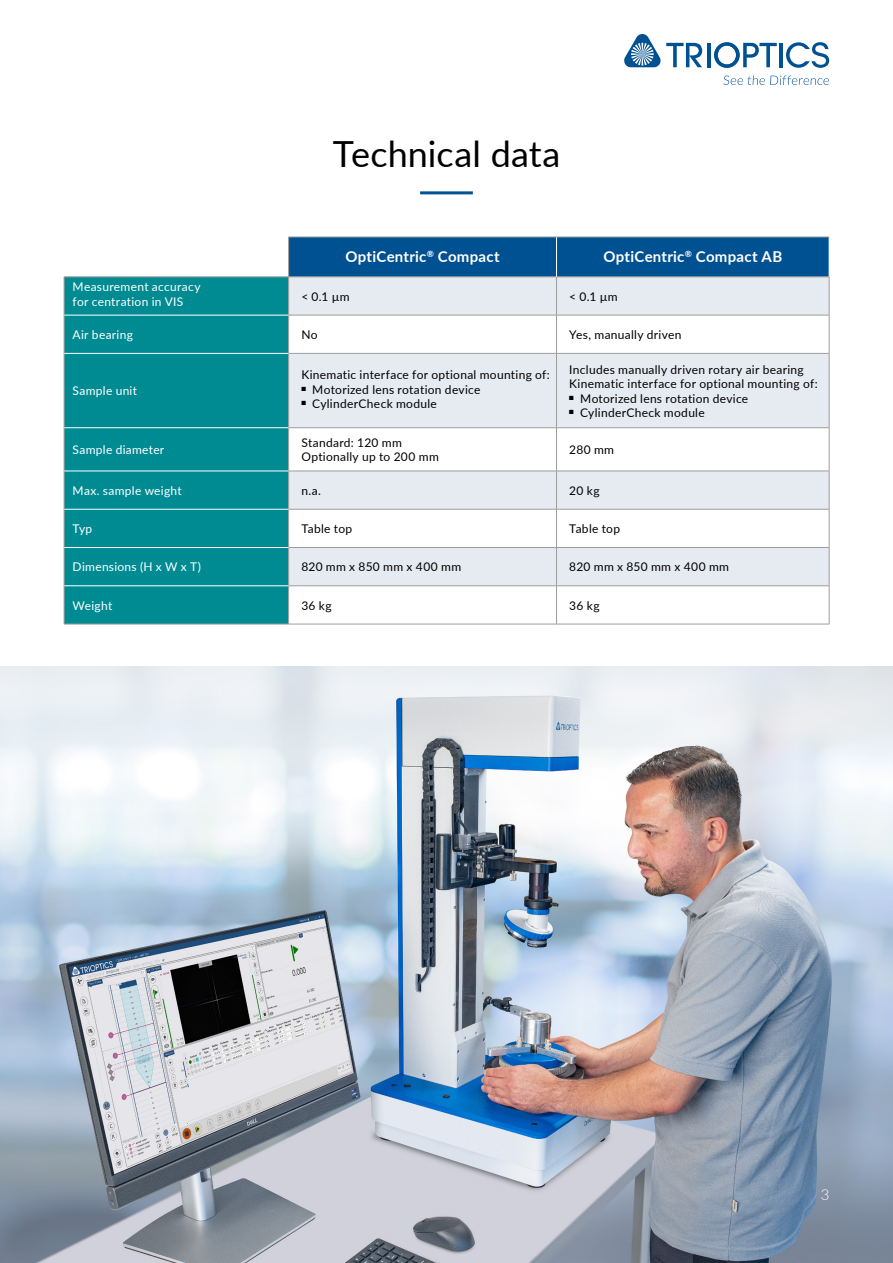
<style>
.page{position:relative;width:893px;height:1263px;background:#fff}
.page>*{position:absolute;margin:0;border:0;box-sizing:border-box;transform-origin:0 0}
.t1{font:36px "Lato";color:#000}
.t2{font:700 15px "Lato";letter-spacing:.02em;color:#fff}
.t3{font:300 15px "Lato";color:#fff}
.t4{font:12px/14.4px "Lato";letter-spacing:.025em;color:#000}
.t5{font:12px/14.4px "Lato";letter-spacing:.025em;color:#fff}
</style>
<div class="page">
<hr style="left:707px;top:43px;width:3px;height:24px;background:#005192">
<svg style="left:714px;top:42px;width:63px;height:26px"></svg>
<hr style="left:779px;top:43px;width:4px;height:24px;background:#005192">
<svg style="left:786px;top:42px;width:43px;height:26px"></svg>
<svg style="left:624px;top:34px;width:78px;height:33px"></svg>
<svg style="left:723px;top:75px;width:106px;height:10px"></svg>
<div style="left:289px;top:238px;width:540px;height:39px;background:#005192"></div>
<div style="left:65px;top:278px;width:223px;height:346px;background:#008b93"></div>
<div style="left:289px;top:278px;width:540px;height:307px;background:#e6eaf1"></div>
<svg style="left:289px;top:316px;width:540px;height:231px"></svg>
<svg style="left:289px;top:586px;width:540px;height:38px"></svg>
<hr style="left:288px;top:237px;width:268px;height:1px;background:#9d9d9c">
<hr style="left:288px;top:237px;width:1px;height:40px;background:#9d9d9c">
<hr style="left:556px;top:237px;width:273px;height:1px;background:#9d9d9c">
<hr style="left:289px;top:277px;width:267px;height:1px;background:#9d9d9c">
<hr style="left:556px;top:277px;width:273px;height:1px;background:#9d9d9c">
<hr style="left:556px;top:237px;width:1px;height:40px;background:#fff">
<hr style="left:64px;top:277px;width:225px;height:1px;background:#9d9d9c">
<hr style="left:64px;top:277px;width:1px;height:38px;background:#9d9d9c">
<hr style="left:288px;top:277px;width:1px;height:38px;background:#9d9d9c">
<hr style="left:556px;top:277px;width:1px;height:38px;background:#9d9d9c">
<hr style="left:829px;top:277px;width:1px;height:38px;background:#9d9d9c">
<hr style="left:64px;top:315px;width:1px;height:38px;background:#9d9d9c">
<hr style="left:288px;top:315px;width:268px;height:1px;background:#9d9d9c">
<hr style="left:288px;top:315px;width:1px;height:38px;background:#9d9d9c">
<hr style="left:556px;top:315px;width:273px;height:1px;background:#9d9d9c">
<hr style="left:556px;top:315px;width:1px;height:38px;background:#9d9d9c">
<hr style="left:829px;top:315px;width:1px;height:38px;background:#9d9d9c">
<hr style="left:64px;top:353px;width:1px;height:75px;background:#9d9d9c">
<hr style="left:288px;top:353px;width:268px;height:1px;background:#9d9d9c">
<hr style="left:288px;top:354px;width:1px;height:74px;background:#9d9d9c">
<hr style="left:556px;top:353px;width:273px;height:1px;background:#9d9d9c">
<hr style="left:556px;top:354px;width:1px;height:74px;background:#9d9d9c">
<hr style="left:829px;top:354px;width:1px;height:74px;background:#9d9d9c">
<hr style="left:64px;top:428px;width:1px;height:43px;background:#9d9d9c">
<hr style="left:288px;top:427px;width:268px;height:1px;background:#9d9d9c">
<hr style="left:288px;top:428px;width:1px;height:43px;background:#9d9d9c">
<hr style="left:556px;top:427px;width:273px;height:1px;background:#9d9d9c">
<hr style="left:556px;top:428px;width:1px;height:43px;background:#9d9d9c">
<hr style="left:829px;top:428px;width:1px;height:43px;background:#9d9d9c">
<hr style="left:64px;top:471px;width:1px;height:38px;background:#9d9d9c">
<hr style="left:288px;top:471px;width:268px;height:1px;background:#9d9d9c">
<hr style="left:288px;top:471px;width:1px;height:38px;background:#9d9d9c">
<hr style="left:556px;top:471px;width:273px;height:1px;background:#9d9d9c">
<hr style="left:556px;top:471px;width:1px;height:38px;background:#9d9d9c">
<hr style="left:829px;top:471px;width:1px;height:38px;background:#9d9d9c">
<hr style="left:64px;top:509px;width:1px;height:38px;background:#9d9d9c">
<hr style="left:288px;top:509px;width:268px;height:1px;background:#9d9d9c">
<hr style="left:288px;top:509px;width:1px;height:38px;background:#9d9d9c">
<hr style="left:556px;top:509px;width:273px;height:1px;background:#9d9d9c">
<hr style="left:556px;top:509px;width:1px;height:38px;background:#9d9d9c">
<hr style="left:829px;top:509px;width:1px;height:38px;background:#9d9d9c">
<hr style="left:64px;top:547px;width:1px;height:39px;background:#9d9d9c">
<hr style="left:288px;top:547px;width:268px;height:1px;background:#9d9d9c">
<hr style="left:288px;top:548px;width:1px;height:38px;background:#9d9d9c">
<hr style="left:556px;top:547px;width:273px;height:1px;background:#9d9d9c">
<hr style="left:556px;top:548px;width:1px;height:38px;background:#9d9d9c">
<hr style="left:829px;top:548px;width:1px;height:38px;background:#9d9d9c">
<hr style="left:64px;top:586px;width:1px;height:38px;background:#9d9d9c">
<hr style="left:288px;top:585px;width:268px;height:1px;background:#9d9d9c">
<hr style="left:288px;top:586px;width:1px;height:38px;background:#9d9d9c">
<hr style="left:556px;top:585px;width:273px;height:1px;background:#9d9d9c">
<hr style="left:556px;top:586px;width:1px;height:38px;background:#9d9d9c">
<hr style="left:829px;top:586px;width:1px;height:38px;background:#9d9d9c">
<hr style="left:64px;top:624px;width:225px;height:1px;background:#9d9d9c">
<hr style="left:289px;top:624px;width:267px;height:1px;background:#9d9d9c">
<hr style="left:556px;top:624px;width:273px;height:1px;background:#9d9d9c">
<hr style="left:64px;top:315px;width:224px;height:1px;background:#fff">
<hr style="left:64px;top:353px;width:224px;height:1px;background:#fff">
<hr style="left:64px;top:427px;width:224px;height:1px;background:#fff">
<hr style="left:64px;top:471px;width:224px;height:1px;background:#fff">
<hr style="left:64px;top:509px;width:224px;height:1px;background:#fff">
<hr style="left:64px;top:547px;width:224px;height:1px;background:#fff">
<hr style="left:64px;top:585px;width:224px;height:1px;background:#fff">
<img style="left:0;top:666px;width:893px;height:597px">
<hr style="left:420px;top:191px;width:53px;height:3px;background:#005192">
<h1 class="t1" style="left:333px;top:128px;width:229px">Technical data</h1>
<p class="t2" style="left:345px;top:245px;width:156px">OptiCentric<sup>®</sup> Compact</p>
<p class="t2" style="left:603px;top:245px;width:180px">OptiCentric<sup>®</sup> Compact AB</p>
<p class="t5" style="left:73px;top:279px;width:129px">Measurement accuracy for centration in VIS</p>
<p class="t4" style="left:301px;top:289px;width:50px">&lt; 0.1 µm</p>
<p class="t4" style="left:569px;top:289px;width:50px">&lt; 0.1 µm</p>
<p class="t5" style="left:73px;top:327px;width:62px">Air bearing</p>
<p class="t4" style="left:301px;top:327px;width:18px">No</p>
<p class="t4" style="left:569px;top:327px;width:114px">Yes, manually driven</p>
<p class="t5" style="left:73px;top:383px;width:66px">Sample unit</p>
<p class="t4" style="left:301px;top:367px;width:250px">Kinematic interface for optional mounting of:</p>
<p class="t4" style="left:301px;top:382px;width:181px">■ Motorized lens rotation device</p>
<p class="t4" style="left:301px;top:396px;width:137px">■ CylinderCheck module</p>
<p class="t4" style="left:569px;top:362px;width:250px">Includes manually driven rotary air bearing<br>Kinematic interface for optional mounting of:</p>
<p class="t4" style="left:569px;top:390px;width:181px">■ Motorized lens rotation device</p>
<p class="t4" style="left:569px;top:405px;width:137px">■ CylinderCheck module</p>
<p class="t5" style="left:73px;top:442px;width:93px">Sample diameter</p>
<p class="t4" style="left:301px;top:435px;width:139px">Standard: 120 mm<br>Optionally up to 200 mm</p>
<p class="t4" style="left:569px;top:442px;width:46px">280 mm</p>
<p class="t5" style="left:73px;top:483px;width:111px">Max. sample weight</p>
<p class="t4" style="left:301px;top:483px;width:21px">n.a.</p>
<p class="t4" style="left:569px;top:483px;width:32px">20 kg</p>
<p class="t5" style="left:73px;top:521px;width:21px">Typ</p>
<p class="t4" style="left:301px;top:521px;width:52px">Table top</p>
<p class="t4" style="left:569px;top:521px;width:52px">Table top</p>
<p class="t5" style="left:73px;top:559px;width:130px">Dimensions (H x W x T)</p>
<p class="t4" style="left:301px;top:559px;width:161px">820 mm x 850 mm x 400 mm</p>
<p class="t4" style="left:569px;top:559px;width:161px">820 mm x 850 mm x 400 mm</p>
<p class="t5" style="left:73px;top:598px;width:41px">Weight</p>
<p class="t4" style="left:301px;top:598px;width:32px">36 kg</p>
<p class="t4" style="left:569px;top:598px;width:32px">36 kg</p>
<p class="t3" style="left:821px;top:1184px;width:10px">3</p>
</div>
